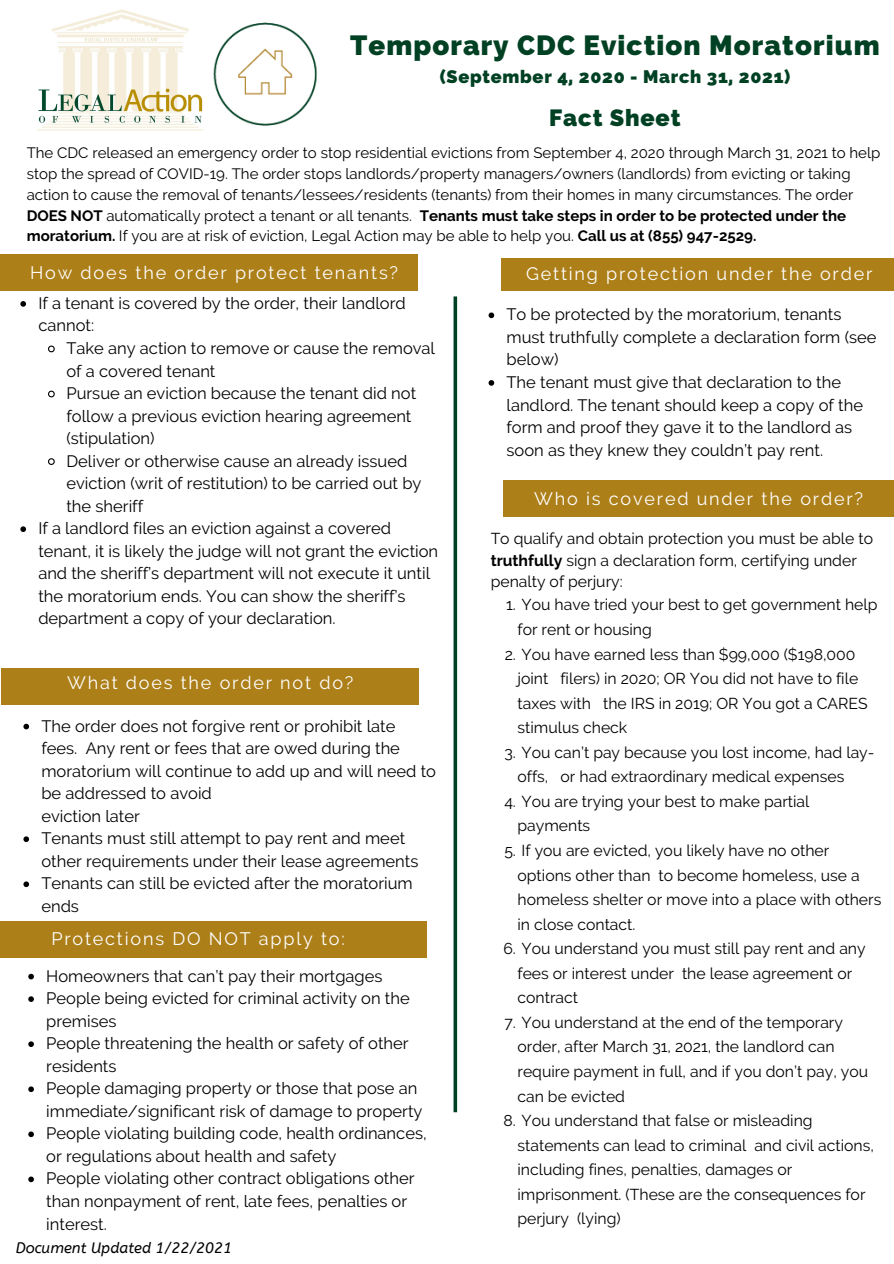
<style>
.page{position:relative;width:894px;height:1264px;background:#fff}
.page>*{position:absolute;margin:0;border:0;box-sizing:border-box;transform-origin:0 0}
.t1{font:800 27.6px "Raleway";letter-spacing:.04em;color:#004023}
.t2{font:800 23.4px "Raleway";letter-spacing:.04em;color:#004023}
.t3{font:18px "Raleway";letter-spacing:.1em;color:#fff}
.t4{font:800 18px "Raleway";letter-spacing:.04em;color:#004023}
.t5{font:16.5px/22.5px "Raleway";color:#000}
.t6{font:15.75px/24.6px "Raleway";color:#000}
.t7{font:15px/20.9px "Raleway";color:#000}
.t8{font:italic 15px "A Bee Zee";color:#000}
.s1{font-weight:700}
</style>
<div class="page">
<div style="left:0;top:254px;width:417px;height:36px;background:#ac7f19"></div>
<img style="left:37px;top:9px;width:166px;height:122px">
<div style="left:1px;top:667px;width:418px;height:37px;background:#ac7f19"></div>
<div style="left:502px;top:480px;width:391px;height:37px;background:#ac7f19"></div>
<svg style="left:453px;top:296px;width:4px;height:816px;background:#225940"></svg>
<img style="left:213px;top:22px;width:104px;height:104px">
<svg style="left:20px;top:301px;width:6px;height:6px"></svg>
<svg style="left:48px;top:345px;width:7px;height:8px"></svg>
<svg style="left:48px;top:390px;width:7px;height:8px"></svg>
<svg style="left:48px;top:458px;width:7px;height:7px"></svg>
<svg style="left:20px;top:526px;width:6px;height:6px"></svg>
<svg style="left:23px;top:723px;width:6px;height:6px"></svg>
<svg style="left:23px;top:836px;width:6px;height:6px"></svg>
<svg style="left:23px;top:881px;width:6px;height:6px"></svg>
<div style="left:0;top:920px;width:426px;height:37px;background:#ac7f19"></div>
<svg style="left:28px;top:973px;width:6px;height:6px"></svg>
<svg style="left:28px;top:996px;width:6px;height:5px"></svg>
<svg style="left:28px;top:1041px;width:6px;height:6px"></svg>
<svg style="left:28px;top:1086px;width:6px;height:6px"></svg>
<svg style="left:28px;top:1131px;width:6px;height:6px"></svg>
<svg style="left:28px;top:1176px;width:6px;height:6px"></svg>
<div style="left:501px;top:258px;width:392px;height:32px;background:#ac7f19"></div>
<svg style="left:488px;top:312px;width:6px;height:6px"></svg>
<svg style="left:488px;top:380px;width:6px;height:6px"></svg>
<p class="t1" style="left:350px;top:29px;width:531px">Temporary CDC Eviction Moratorium</p>
<p class="t4" style="left:439px;top:66px;width:352px">(September 4, 2020 - March 31, 2021)</p>
<p class="t2" style="left:549px;top:104px;width:133px">Fact Sheet</p>
<p class="t7" style="left:27px;top:142px;width:855px">The CDC released an emergency order to stop residential evictions from September 4, 2020 through March 31, 2021 to help stop the spread of COVID-19. The order stops landlords/property managers/owners (landlords) from evicting or taking action to cause the removal of tenants/lessees/residents (tenants) from their homes in many circumstances. The order <span class="s1">DOES NOT</span> automatically protect a tenant or all tenants. <span class="s1">Tenants must take steps in order to be protected under the moratorium.</span> If you are at risk of eviction, Legal Action may be able to help you. <span class="s1">Call us at (855) 947-2529.</span></p>
<p class="t3" style="left:30px;top:262px;width:369px">How does the order protect tenants?</p>
<p class="t5" style="left:38px;top:292px;width:369px">If a tenant is covered by the order, their landlord cannot:</p>
<p class="t5" style="left:66px;top:337px;width:370px">Take any action to remove or cause the removal of a covered tenant</p>
<p class="t5" style="left:66px;top:382px;width:351px">Pursue an eviction because the tenant did not follow a previous eviction hearing agreement (stipulation)</p>
<p class="t5" style="left:66px;top:449px;width:356px">Deliver or otherwise cause an already issued eviction (writ of restitution) to be carried out by the sheriff</p>
<p class="t5" style="left:38px;top:517px;width:401px">If a landlord files an eviction against a covered tenant, it is likely the judge will not grant the eviction and the sheriff’s department will not execute it until the moratorium ends. You can show the sheriff’s department a copy of your declaration.</p>
<p class="t3" style="left:67px;top:672px;width:288px">What does the order not do?</p>
<p class="t5" style="left:41px;top:714px;width:396px">The order does not forgive rent or prohibit late<br>fees. Any rent or fees that are owed during the moratorium will continue to add up and will need to be addressed to avoid</p>
<p class="t5" style="left:41px;top:827px;width:378px">Tenants must still attempt to pay rent and meet other requirements under their lease agreements</p>
<p class="t5" style="left:41px;top:872px;width:373px">Tenants can still be evicted after the moratorium ends</p>
<p class="t5" style="left:41px;top:804px;width:100px">eviction later</p>
<p class="t3" style="left:51px;top:928px;width:295px">Protections DO NOT apply to:</p>
<p class="t5" style="left:46px;top:964px;width:338px">Homeowners that can’t pay their mortgages</p>
<p class="t5" style="left:46px;top:987px;width:365px">People being evicted for criminal activity on the</p>
<p class="t5" style="left:46px;top:1032px;width:364px">People threatening the health or safety of other</p>
<p class="t5" style="left:46px;top:1077px;width:372px">People damaging property or those that pose an</p>
<p class="t5" style="left:46px;top:1122px;width:382px">People violating building code, health ordinances, or regulations about health and safety</p>
<p class="t5" style="left:46px;top:1167px;width:369px">People violating other contract obligations other than nonpayment of rent, late fees, penalties or interest.</p>
<p class="t5" style="left:46px;top:1009px;width:72px">premises</p>
<p class="t5" style="left:46px;top:1054px;width:72px">residents</p>
<p class="t5" style="left:46px;top:1099px;width:378px">immediate/significant risk of damage to property</p>
<p class="t8" style="left:16px;top:1239px;width:218px">Document Updated 1/22/2021</p>
<p class="t3" style="left:526px;top:263px;width:348px">Getting protection under the order</p>
<p class="t5" style="left:506px;top:303px;width:371px">To be protected by the moratorium, tenants must truthfully complete a declaration form (see below)</p>
<p class="t5" style="left:506px;top:371px;width:358px">The tenant must give that declaration to the landlord. The tenant should keep a copy of the form and proof they gave it to the landlord as soon as they knew they couldn’t pay rent.</p>
<p class="t3" style="left:534px;top:488px;width:330px">Who is covered under the order?</p>
<p class="t6" style="left:490px;top:528px;width:384px;line-height:21.6px">To qualify and obtain protection you must be able to <span class="s1">truthfully</span> sign a declaration form, certifying under penalty of perjury:</p>
<p class="t6" style="left:517px;top:592px;width:361px;text-indent:-11px">1. You have tried your best to get government help for rent or housing</p>
<p class="t6" style="left:517px;top:641px;width:351px;text-indent:-13px">2. You have earned less than $99,000 ($198,000 joint filers) in 2020; OR You did not have to file taxes with the IRS in 2019; OR You got a CARES stimulus check</p>
<p class="t6" style="left:517px;top:740px;width:358px;text-indent:-13px">3. You can’t pay because you lost income, had lay&shy;offs, or had extraordinary medical expenses</p>
<p class="t6" style="left:517px;top:789px;width:293px;text-indent:-13px">4. You are trying your best to make partial payments</p>
<p class="t6" style="left:517px;top:838px;width:365px;text-indent:-13px">5. If you are evicted, you likely have no other options other than to become homeless, use a homeless shelter or move into a place with others in close contact.</p>
<p class="t6" style="left:517px;top:936px;width:349px;text-indent:-14px">6. You understand you must still pay rent and any fees or interest under the lease agreement or contract</p>
<p class="t6" style="left:517px;top:1010px;width:352px;text-indent:-13px">7. You understand at the end of the temporary order, after March 31, 2021, the landlord can require payment in full, and if you don’t pay, you can be evicted</p>
<p class="t6" style="left:517px;top:1108px;width:358px;text-indent:-14px">8. You understand that false or misleading statements can lead to criminal and civil actions, including fines, penalties, damages or imprisonment. (These are the consequences for perjury (lying)</p>
</div>
